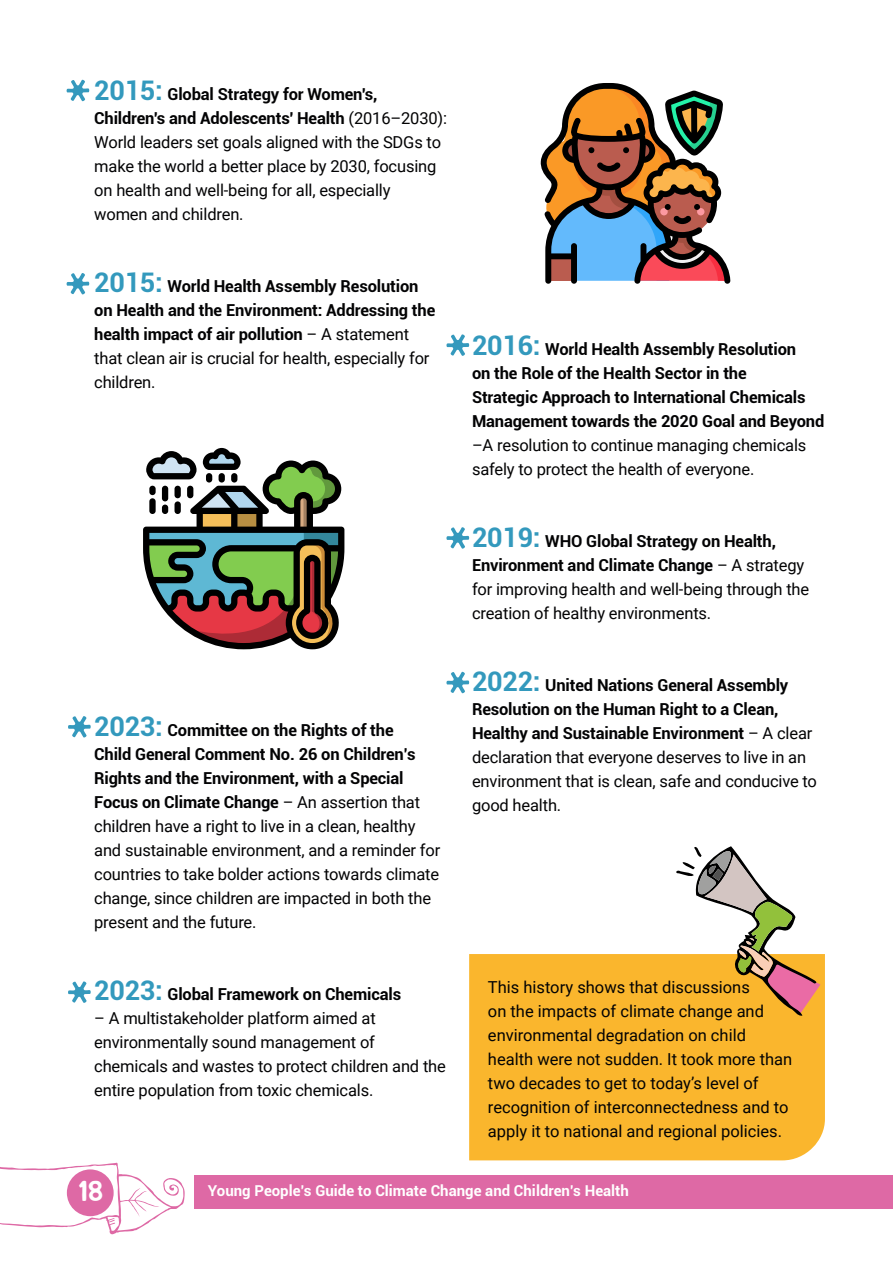
<style>
.page{position:relative;width:893px;height:1263px;background:#fff}
.page>*{position:absolute;margin:0;border:0;box-sizing:border-box;transform-origin:0 0}
.t1{font:27px "Bluberry";color:#fff}
.t2{font:16.5px/24px "Roboto";letter-spacing:-.01em;color:#030304}
.t3{font:700 16.5px/24px "Roboto";letter-spacing:-.01em;color:#030304}
.t4{font:700 15px "Roboto";color:#fff}
.s1{font-weight:700;font-size:27px;color:#3399bd}
.s2{font-weight:700}
.s3{font-size:27px;color:#3399bd}
.s4{font-weight:400}
</style>
<div class="page">
<div style="left:195px;top:1175px;width:698px;height:33px;background:#de69a5"></div>
<svg style="left:0;top:1162px;width:185px;height:72px"></svg>
<div style="left:469px;top:954px;width:356px;height:206px;background:#fab62d"></div>
<svg style="left:675px;top:846px;width:150px;height:170px"></svg>
<svg style="left:67px;top:80px;width:22px;height:21px"></svg>
<svg style="left:446px;top:334px;width:23px;height:22px"></svg>
<svg style="left:67px;top:273px;width:22px;height:21px"></svg>
<svg style="left:68px;top:716px;width:23px;height:21px"></svg>
<svg style="left:68px;top:981px;width:23px;height:22px"></svg>
<svg style="left:446px;top:527px;width:23px;height:22px"></svg>
<svg style="left:446px;top:672px;width:23px;height:21px"></svg>
<svg style="left:540px;top:83px;width:190px;height:201px"></svg>
<svg style="left:143px;top:448px;width:201px;height:201px"></svg>
<p class="t2" style="left:94px;top:82px;width:354px"><span class="s1">2015:</span> <span class="s2">Global Strategy for Women's, Children's and Adolescents' Health</span> (2016–2030):<br>World leaders set goals aligned with the SDGs to make the world a better place by 2030, focusing on health and well-being for all, especially women and children.</p>
<p class="t3" style="left:94px;top:274px;width:343px"><span class="s3">2015:</span> World Health Assembly Resolution on Health and the Environment: Addressing the health impact of air pollution <span class="s4">– A statement that clean air is crucial for health, especially for children.</span></p>
<p class="t2" style="left:94px;top:718px;width:348px"><span class="s1">2023:</span> <span class="s2">Committee on the Rights of the<br>Child General Comment No. 26 on Children’s Rights and the Environment, with a Special Focus on Climate Change</span> – An assertion that children have a right to live in a clean, healthy and sustainable environment, and a reminder for countries to take bolder actions towards climate change, since children are impacted in both the present and the future.</p>
<p class="t3" style="left:94px;top:982px;width:308px"><span class="s3">2023:</span> Global Framework on Chemicals</p>
<p class="t2" style="left:94px;top:1006px;width:353px">– A multistakeholder platform aimed at environmentally sound management of chemicals and wastes to protect children and the entire population from toxic chemicals.</p>
<p class="t3" style="left:472px;top:336px;width:354px"><span class="s3">2016:</span> World Health Assembly Resolution<br>on the Role of the Health Sector in the<br>Strategic Approach to International Chemicals Management towards the 2020 Goal and Beyond</p>
<p class="t2" style="left:472px;top:432px;width:336px">–A resolution to continue managing chemicals safely to protect the health of everyone.</p>
<p class="t2" style="left:472px;top:528px;width:339px"><span class="s1">2019:</span> <span class="s2">WHO Global Strategy on Health, Environment and Climate Change</span> – A strategy for improving health and well-being through the creation of healthy environments.</p>
<p class="t2" style="left:472px;top:672px;width:347px"><span class="s1">2022:</span> <span class="s2">United Nations General Assembly Resolution on the Human Right to a Clean, Healthy and Sustainable Environment</span> – A clear declaration that everyone deserves to live in an environment that is clean, safe and conducive to good health.</p>
<p class="t2" style="left:488px;top:974px;width:306px">This history shows that discussions<br>on the impacts of climate change and environmental degradation on child health were not sudden. It took more than two decades to get to today’s level of recognition of interconnectedness and to apply it to national and regional policies.</p>
<h1 class="t1" style="left:78px;top:1179px;width:27px">18</h1>
<p class="t4" style="left:208px;top:1180px;width:423px">Young People’s Guide to Climate Change and Children’s Health</p>
</div>
